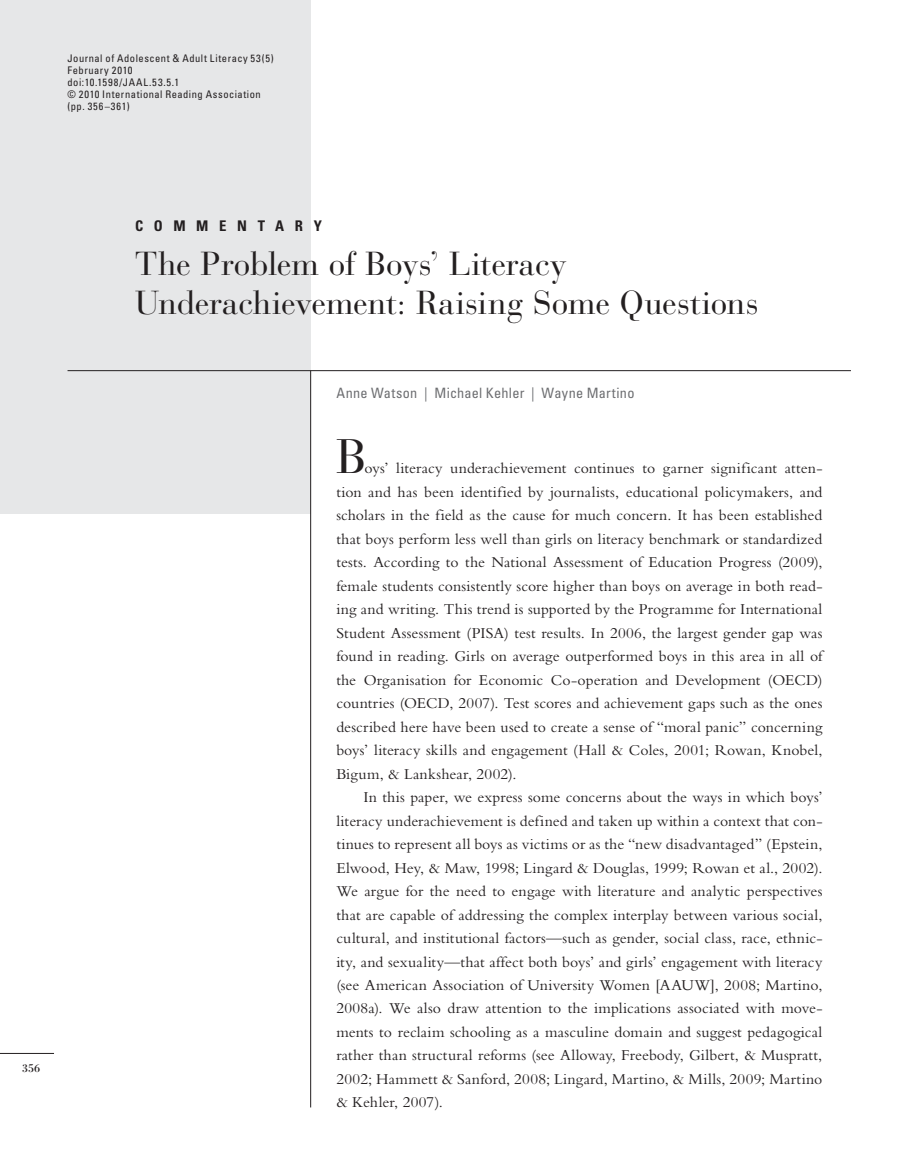
<style>
.page{position:relative;width:905px;height:1175px;background:#fff}
.page>*{position:absolute;margin:0;border:0;box-sizing:border-box;transform-origin:0 0}
.t1{font:48px "Bauer Bodoni Std";color:#231f20}
.t2{font:33px/39px "Bauer Bodoni Std";letter-spacing:-.005em;color:#231f20}
.t3{font:15.75px/23.4px "Bembo Std";letter-spacing:.02em;color:#231f20;text-align:justify}
.t4{font:700 condensed 14.7px "Univers LT Std";letter-spacing:.72em;color:#231f20}
.t5{font:condensed 14.25px "Univers LT Std";letter-spacing:.02em;color:#6d6e71}
.t6{font:12px "Bodoni Std";color:#231f20}
.t7{font:condensed 10.5px/12px "Univers LT Std";letter-spacing:.05em;color:#231f20}
</style>
<div class="page">
<hr style="left:0;top:1053px;width:54px;height:1px;background:#231f20">
<div style="left:0;top:0;width:310px;height:513px;background:#e6e7e8"></div>
<hr style="left:310px;top:370px;width:1px;height:737px;background:#231f20">
<hr style="left:67px;top:370px;width:783px;height:1px;background:#231f20">
<p class="t7" style="left:67px;top:52px;width:207px">Journal of Adolescent &amp; Adult Literacy 53(5)<br>February 2010<br>doi:10.1598/JAAL.53.5.1<br>© 2010 International Reading Association (pp. 356–361)</p>
<p class="t6" style="left:22px;top:1060px;width:19px">356</p>
<p class="t4" style="left:135px;top:217px;width:188px">COMMENTARY</p>
<h2 class="t2" style="left:135px;top:245px;width:625px">The Problem of Boys’ Literacy<br>Underachievement: Raising Some Questions</h2>
<p class="t5" style="left:336px;top:384px;width:300px">Anne Watson | Michael Kehler | Wayne Martino</p>
<h1 class="t1" style="left:336px;top:428px;width:31px">B</h1>
<p class="t3" style="left:336px;top:456px;width:487px;text-indent:28px">oys’ literacy underachievement continues to garner significant atten&shy;tion and has been identified by journalists, educational policymakers, and scholars in the field as the cause for much concern. It has been established that boys perform less well than girls on literacy benchmark or standardized tests. According to the National Assessment of Education Progress (2009), female students consistently score higher than boys on average in both read&shy;ing and writing. This trend is supported by the Programme for International Student Assessment (PISA) test results. In 2006, the largest gender gap was found in reading. Girls on average outperformed boys in this area in all of the Organisation for Economic Co-operation and Development (OECD) countries (OECD, 2007). Test scores and achievement gaps such as the ones described here have been used to create a sense of “moral panic” concerning boys’ literacy skills and engagement (Hall &amp; Coles, 2001; Rowan, Knobel, Bigum, &amp; Lankshear, 2002).</p>
<p class="t3" style="left:336px;top:785px;width:487px;text-indent:27px">In this paper, we express some concerns about the ways in which boys’ literacy underachievement is defined and taken up within a context that con&shy;tinues to represent all boys as victims or as the “new disadvantaged” (Epstein, Elwood, Hey, &amp; Maw, 1998; Lingard &amp; Douglas, 1999; Rowan et al., 2002).<br>We argue for the need to engage with literature and analytic perspectives that are capable of addressing the complex interplay between various social, cultural, and institutional factors—such as gender, social class, race, ethnic&shy;ity, and sexuality—that affect both boys’ and girls’ engagement with literacy (see American Association of University Women [AAUW], 2008; Martino, 2008a). We also draw attention to the implications associated with move&shy;ments to reclaim schooling as a masculine domain and suggest pedagogical rather than structural reforms (see Alloway, Freebody, Gilbert, &amp; Muspratt, 2002; Hammett &amp; Sanford, 2008; Lingard, Martino, &amp; Mills, 2009; Martino &amp; Kehler, 2007).</p>
</div>
